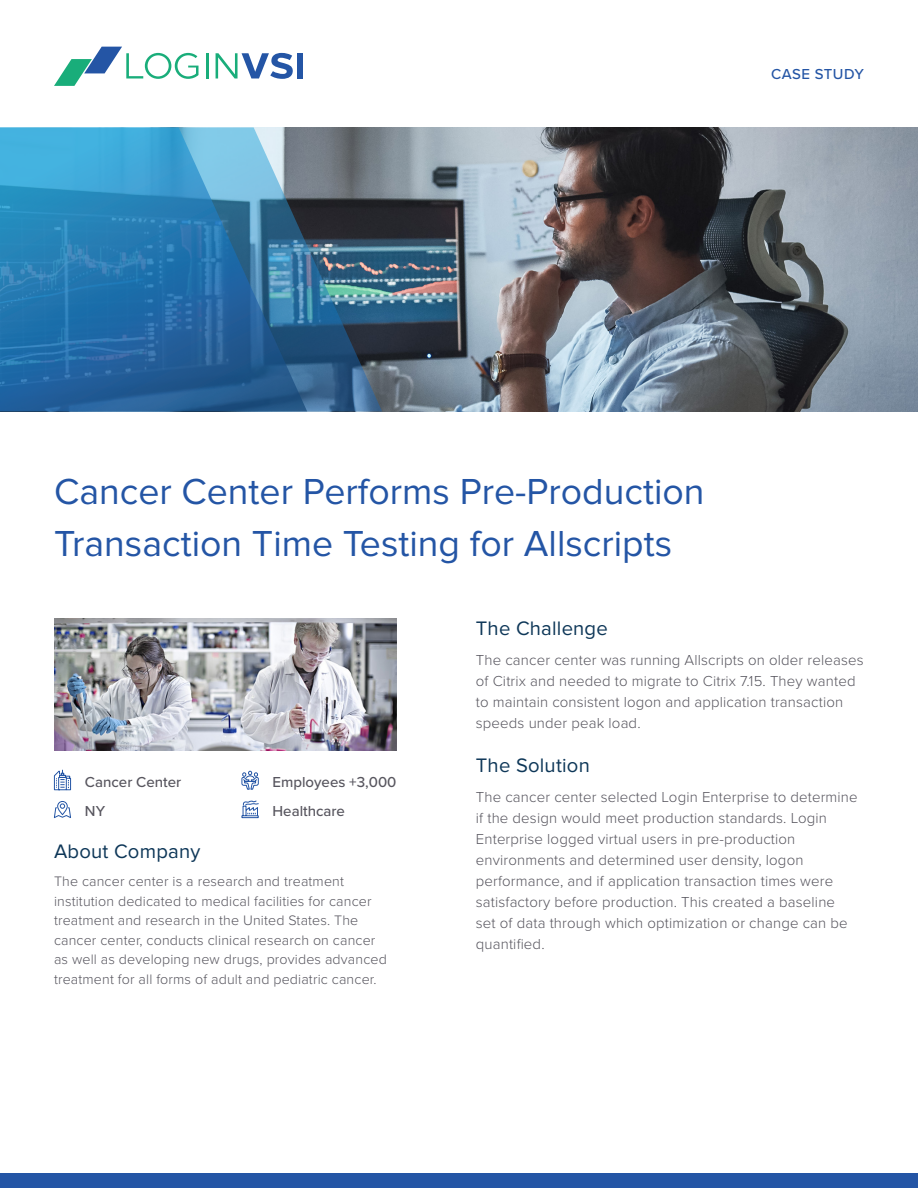
<style>
.page{position:relative;width:918px;height:1188px;background:#fff}
.page>*{position:absolute;margin:0;border:0;box-sizing:border-box;transform-origin:0 0}
.t1{font:37.5px "Proxima Nova";color:#2455a5}
.Body_Copy_-_H1{font:20.25px "Proxima Nova";letter-spacing:.01em;color:#0e3758}
.Body_Copy_-_Body{font:300 15px/21px "Proxima Nova";letter-spacing:.01em;color:#57555e}
.CS_-_Sidebar_H1{font:500 15px "Proxima Nova";color:#57555e}
.t2{font:500 15px "Proxima Nova";letter-spacing:.025em;color:#2455a5}
.Body_Copy_-_Bullets{font:300 14.25px/19.5px "Proxima Nova";letter-spacing:.01em;color:#57555e}
</style>
<div class="page">
<svg style="left:53px;top:801px;width:18px;height:17px"></svg>
<svg style="left:54px;top:769px;width:17px;height:22px"></svg>
<svg style="left:241px;top:770px;width:18px;height:20px"></svg>
<svg style="left:241px;top:800px;width:18px;height:18px"></svg>
<img style="left:54px;top:619px;width:342px;height:131px">
<img style="left:382px;top:127px;width:536px;height:284px">
<hr style="left:206px;top:53px;width:2px;height:26px;background:#19ad7a">
<svg style="left:216px;top:53px;width:77px;height:26px"></svg>
<div style="left:297px;top:53px;width:6px;height:26px;background:#2455a5"></div>
<svg style="left:54px;top:47px;width:145px;height:39px"></svg>
<div style="left:0;top:1173px;width:918px;height:15px;background:#2455a5"></div>
<svg style="left:307px;top:127px;width:75px;height:284px;background:#456176"></svg>
<svg style="left:0;top:127px;width:307px;height:284px;background:#347eb0"></svg>
<p class="t2" style="left:771px;top:63px;width:94px">CASE STUDY</p>
<h1 class="t1" style="left:54px;top:470px;width:652px">Cancer Center Performs Pre-Production</h1>
<h1 class="t1" style="left:54px;top:522px;width:620px">Transaction Time Testing for Allscripts</h1>
<p class="CS_-_Sidebar_H1" style="left:85px;top:771px;width:98px">Cancer Center</p>
<p class="CS_-_Sidebar_H1" style="left:85px;top:800px;width:22px">NY</p>
<p class="CS_-_Sidebar_H1" style="left:273px;top:771px;width:125px">Employees +3,000</p>
<p class="CS_-_Sidebar_H1" style="left:273px;top:800px;width:74px">Healthcare</p>
<p class="Body_Copy_-_H1" style="left:54px;top:840px;width:148px">About Company</p>
<p class="Body_Copy_-_Bullets" style="left:54px;top:871px;width:334px">The cancer center is a research and treatment institution dedicated to medical facilities for cancer treatment and research in the United States. The cancer center, conducts clinical research on cancer as well as developing new drugs, provides advanced treatment for all forms of adult and pediatric cancer.</p>
<p class="Body_Copy_-_H1" style="left:476px;top:616px;width:134px">The Challenge</p>
<p class="Body_Copy_-_Body" style="left:476px;top:648px;width:389px">The cancer center was running Allscripts on older releases of Citrix and needed to migrate to Citrix 7.15. They wanted to maintain consistent logon and application transaction speeds under peak load.</p>
<p class="Body_Copy_-_H1" style="left:476px;top:753px;width:115px">The Solution</p>
<p class="Body_Copy_-_Body" style="left:476px;top:785px;width:383px">The cancer center selected Login Enterprise to determine if the design would meet production standards. Login Enterprise logged virtual users in pre-production environments and determined user density, logon performance, and if application transaction times were satisfactory before production. This created a baseline set of data through which optimization or change can be quantified.</p>
</div>
